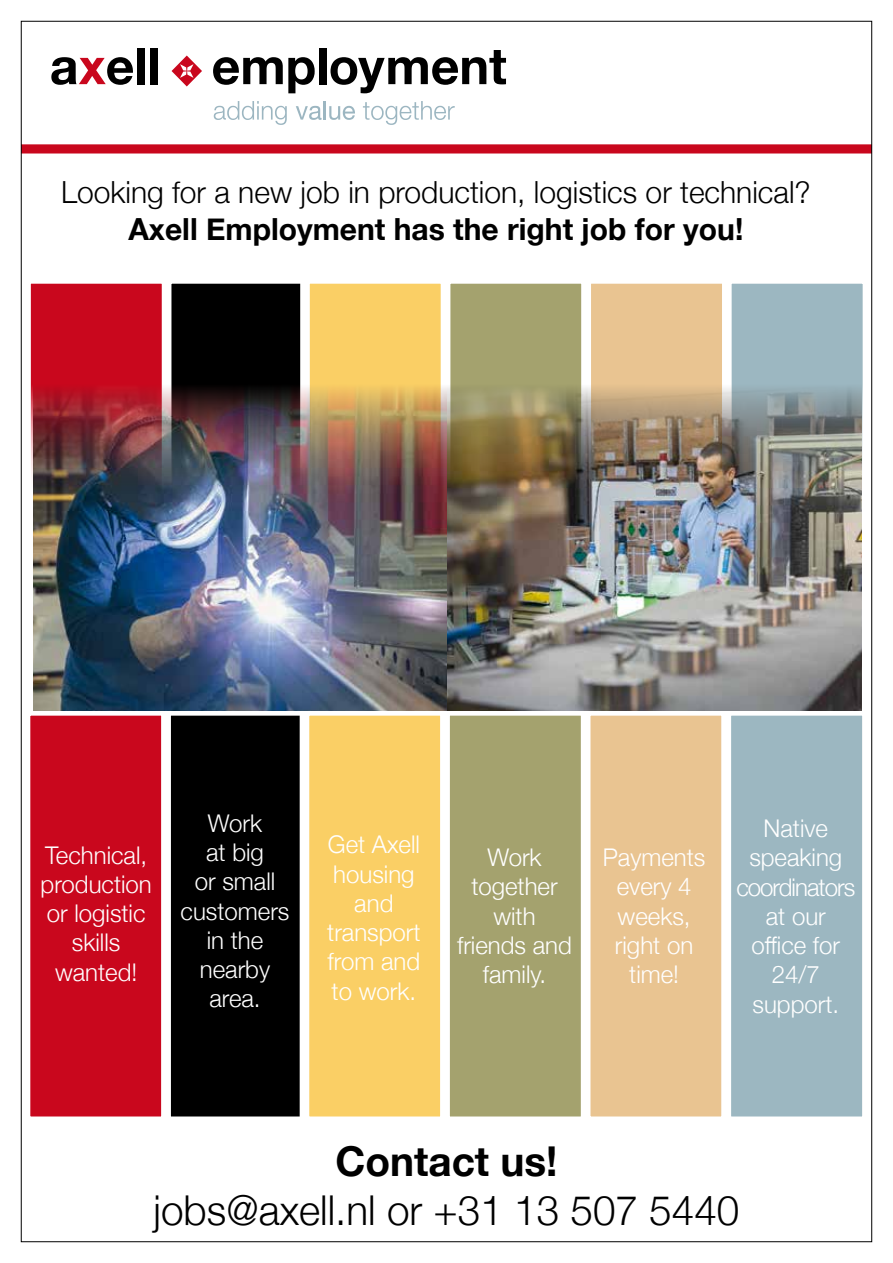
<style>
.page{position:relative;width:893px;height:1263px;background:#fff}
.page>*{position:absolute;margin:0;border:0;box-sizing:border-box;transform-origin:0 0}
.t1{font:300 41.1px "Helvetica Neue";color:#000}
.t2{font:700 41.1px "Helvetica Neue";color:#000}
.t3{font:300 30.45px "Helvetica Neue";color:#000}
.t4{font:700 30.45px "Helvetica Neue";color:#000}
.t5{font:300 24.45px/29.2px "Helvetica Neue";color:#fff;text-align:center}
</style>
<div class="page">
<svg style="left:51px;top:57px;width:82px;height:28px"></svg>
<div style="left:137px;top:48px;width:7px;height:36px;background:#000"></div>
<div style="left:150px;top:48px;width:7px;height:36px;background:#000"></div>
<svg style="left:172px;top:56px;width:30px;height:30px"></svg>
<svg style="left:214px;top:101px;width:73px;height:24px"></svg>
<svg style="left:296px;top:101px;width:59px;height:19px"></svg>
<svg style="left:363px;top:101px;width:92px;height:24px"></svg>
<svg style="left:213px;top:57px;width:102px;height:36px"></svg>
<div style="left:319px;top:48px;width:7px;height:36px;background:#000"></div>
<svg style="left:330px;top:50px;width:176px;height:43px"></svg>
<div style="left:26px;top:711px;width:140px;height:410px;background:#c9071d"></div>
<div style="left:21px;top:706px;width:150px;height:420px;border:10px solid #fff"></div>
<div style="left:166px;top:711px;width:141px;height:410px;background:#000"></div>
<div style="left:161px;top:706px;width:151px;height:420px;border:10px solid #fff"></div>
<div style="left:304px;top:711px;width:141px;height:410px;background:#facf65"></div>
<div style="left:300px;top:706px;width:150px;height:420px;border:10px solid #fff"></div>
<div style="left:445px;top:711px;width:141px;height:410px;background:#a4a26e"></div>
<div style="left:440px;top:706px;width:150px;height:420px;border:10px solid #fff"></div>
<div style="left:586px;top:711px;width:140px;height:410px;background:#e9c491"></div>
<div style="left:581px;top:706px;width:150px;height:420px;border:10px solid #fff"></div>
<div style="left:726px;top:711px;width:141px;height:410px;background:#9cb7c1"></div>
<div style="left:721px;top:706px;width:151px;height:420px;border:10px solid #fff"></div>
<div style="left:21px;top:144px;width:851px;height:9px;background:#c9071d"></div>
<img style="left:33px;top:501px;width:414px;height:209px">
<img style="left:447px;top:501px;width:414px;height:209px">
<img style="left:32px;top:285px;width:128px;height:205px">
<div style="left:21px;top:274px;width:150px;height:227px;border:10px solid #fff"></div>
<img style="left:173px;top:285px;width:127px;height:205px">
<div style="left:162px;top:274px;width:150px;height:227px;border:10px solid #fff"></div>
<svg style="left:311px;top:285px;width:128px;height:205px;background:#cda45e"></svg>
<div style="left:300px;top:274px;width:150px;height:227px;border:10px solid #fff"></div>
<svg style="left:452px;top:285px;width:128px;height:205px;background:#948a5b"></svg>
<div style="left:441px;top:274px;width:150px;height:227px;border:10px solid #fff"></div>
<svg style="left:592px;top:285px;width:129px;height:205px;background:#c2a580"></svg>
<div style="left:581px;top:274px;width:151px;height:227px;border:10px solid #fff"></div>
<svg style="left:733px;top:285px;width:128px;height:205px;background:#90a0a4"></svg>
<div style="left:722px;top:274px;width:150px;height:227px;border:10px solid #fff"></div>
<p class="t3" style="left:61px;top:168px;width:751px">Looking for a new job in production, logistics or technical?</p>
<p class="t4" style="left:128px;top:205px;width:616px">Axell Employment has the right job for you!</p>
<p class="t5" style="left:41px;top:838px;width:113px">Technical, production or logistic skills wanted!</p>
<p class="t5" style="left:181px;top:807px;width:110px">Work<br>at big<br>or small customers in the nearby area.</p>
<p class="t5" style="left:327px;top:828px;width:95px">Get Axell housing and transport from and to work.</p>
<p class="t5" style="left:457px;top:841px;width:116px">Work together with friends and family.</p>
<p class="t5" style="left:603px;top:841px;width:104px">Payments every 4 weeks, right on time!</p>
<p class="t5" style="left:736px;top:812px;width:120px">Native speaking coordinators at our office for<br>24/7 support.</p>
<h1 class="t2" style="left:335px;top:1129px;width:224px">Contact us!</h1>
<h1 class="t1" style="left:154px;top:1177px;width:587px">jobs@axell.nl or +31 13 507 5440</h1>
</div>
